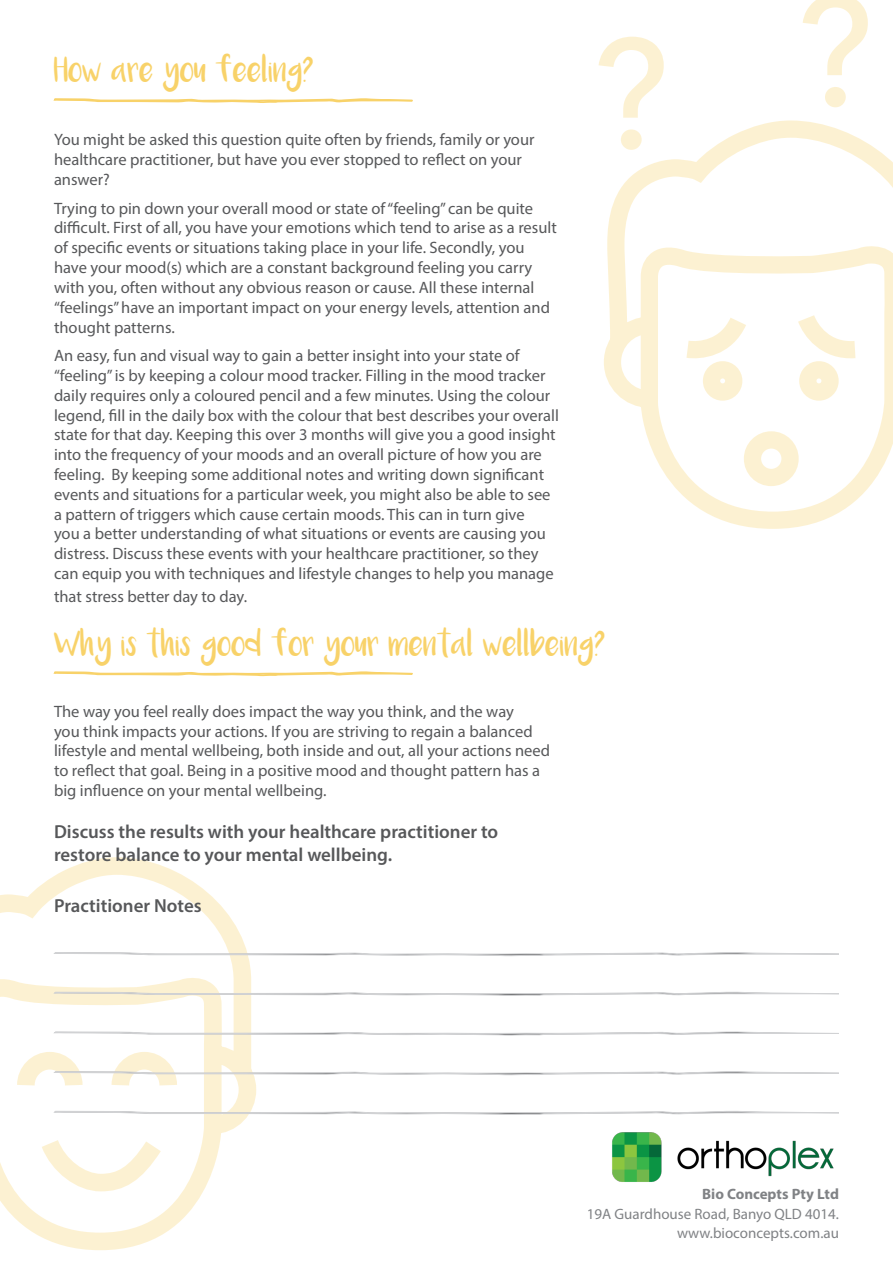
<style>
.page{position:relative;width:893px;height:1263px;background:#fff}
.page>*{position:absolute;margin:0;border:0;box-sizing:border-box;transform-origin:0 0}
.t1{font:500 155.25px "Avenir Next";color:#f8d269}
.t2{font:600 18.9px/22.6px "Myriad Pro";color:#57585a}
.t3{font:18.9px "Luna";color:#f8d269}
.t4{font:16.5px/19.8px "Myriad Pro";color:#57585a}
.t5{font:15px "Myriad Pro";color:#808285}
.t6{font:700 15px "Myriad Pro";color:#808285}
</style>
<div class="page">
<svg style="left:53px;top:98px;width:360px;height:5px"></svg>
<svg style="left:0;top:857px;width:256px;height:393px"></svg>
<svg style="left:53px;top:671px;width:360px;height:6px"></svg>
<svg style="left:36px;top:951px;width:803px;height:21px"></svg>
<svg style="left:36px;top:990px;width:803px;height:21px"></svg>
<svg style="left:36px;top:1030px;width:803px;height:21px"></svg>
<svg style="left:36px;top:1070px;width:803px;height:21px"></svg>
<svg style="left:36px;top:1109px;width:803px;height:21px"></svg>
<img style="left:607px;top:1127px;width:232px;height:55px">
<svg style="left:604px;top:120px;width:289px;height:409px"></svg>
<p class="t3" style="left:54px;top:65px;width:261px">How are you feeling?</p>
<p class="t4" style="left:54px;top:130px;width:482px">You might be asked this question quite often by friends, family or your healthcare practitioner, but have you ever stopped to reflect on your answer?</p>
<p class="t4" style="left:54px;top:198px;width:504px">Trying to pin down your overall mood or state of “feeling” can be quite difficult. First of all, you have your emotions which tend to arise as a result of specific events or situations taking place in your life. Secondly, you have your mood(s) which are a constant background feeling you carry with you, often without any obvious reason or cause. All these internal “feelings” have an important impact on your energy levels, attention and thought patterns.</p>
<p class="t4" style="left:54px;top:345px;width:506px">An easy, fun and visual way to gain a better insight into your state of “feeling” is by keeping a colour mood tracker. Filling in the mood tracker daily requires only a coloured pencil and a few minutes. Using the colour legend, fill in the daily box with the colour that best describes your overall state for that day. Keeping this over 3 months will give you a good insight into the frequency of your moods and an overall picture of how you are feeling. By keeping some additional notes and writing down significant events and situations for a particular week, you might also be able to see a pattern of triggers which cause certain moods. This can in turn give<br>you a better understanding of what situations or events are causing you distress. Discuss these events with your healthcare practitioner, so they can equip you with techniques and lifestyle changes to help you manage</p>
<p class="t4" style="left:54px;top:586px;width:195px">that stress better day to day.</p>
<h1 class="t1" style="left:591px;top:-59px;width:283px">? ?</h1>
<p class="t3" style="left:54px;top:638px;width:553px">Why is this good for your mental wellbeing?</p>
<p class="t4" style="left:54px;top:701px;width:498px">The way you feel really does impact the way you think, and the way<br>you think impacts your actions. If you are striving to regain a balanced lifestyle and mental wellbeing, both inside and out, all your actions need to reflect that goal. Being in a positive mood and thought pattern has a big influence on your mental wellbeing.</p>
<p class="t2" style="left:54px;top:820px;width:446px">Discuss the results with your healthcare practitioner to restore balance to your mental wellbeing.</p>
<p class="t2" style="left:54px;top:894px;width:149px">Practitioner Notes</p>
<p class="t6" style="left:702px;top:1184px;width:138px">Bio Concepts Pty Ltd</p>
<p class="t5" style="left:587px;top:1204px;width:254px">19A Guardhouse Road, Banyo QLD 4014.</p>
<p class="t5" style="left:677px;top:1224px;width:163px">www.bioconcepts.com.au</p>
</div>
